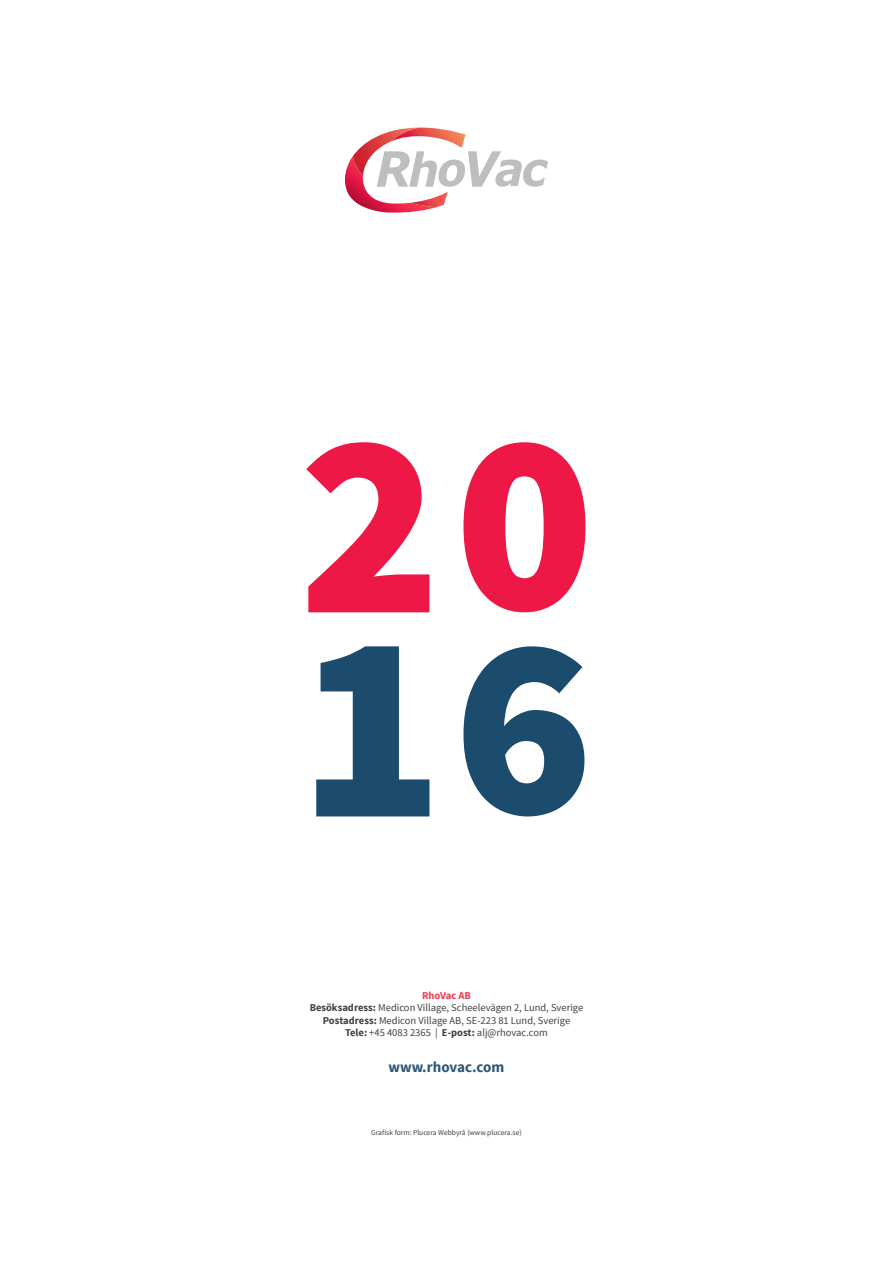
<style>
.page{position:relative;width:893px;height:1263px;background:#fff}
.page>*{position:absolute;margin:0;border:0;box-sizing:border-box;transform-origin:0 0}
.t1{font:700 15px "Source Sans Pro";color:#2b5678}
.t2{font:10.5px/12.6px "Source Sans Pro";color:#414042;text-align:center}
.t3{font:7.5px "Source Sans Pro";color:#414042}
.s1{font-weight:700;color:#ef3a50}
.s2{font-weight:700}
</style>
<div class="page">
<img style="left:410px;top:203px;width:35px;height:4px">
<svg style="left:354px;top:131px;width:194px;height:72px"></svg>
<img style="left:391px;top:128px;width:74px;height:20px">
<svg style="left:306px;top:442px;width:123px;height:170px"></svg>
<svg style="left:463px;top:442px;width:122px;height:170px"></svg>
<svg style="left:316px;top:646px;width:113px;height:170px"></svg>
<svg style="left:463px;top:646px;width:121px;height:170px"></svg>
<p class="t2" style="left:310px;top:989px;width:275px"><span class="s1">RhoVac AB<br></span><span class="s2">Besöksadress:</span> Medicon Village, Scheelevägen 2, Lund, Sverige <span class="s2">Postadress:</span> Medicon Village AB, SE-223 81 Lund, Sverige<br><span class="s2">Tele:</span> +45 4083 2365 | <span class="s2">E-post:</span> alj@rhovac.com</p>
<h1 class="t1" style="left:389px;top:1058px;width:117px">www.rhovac.com</h1>
<p class="t3" style="left:371px;top:1128px;width:152px">Grafisk form: Plucera Webbyrå (www.plucera.se)</p>
</div>
